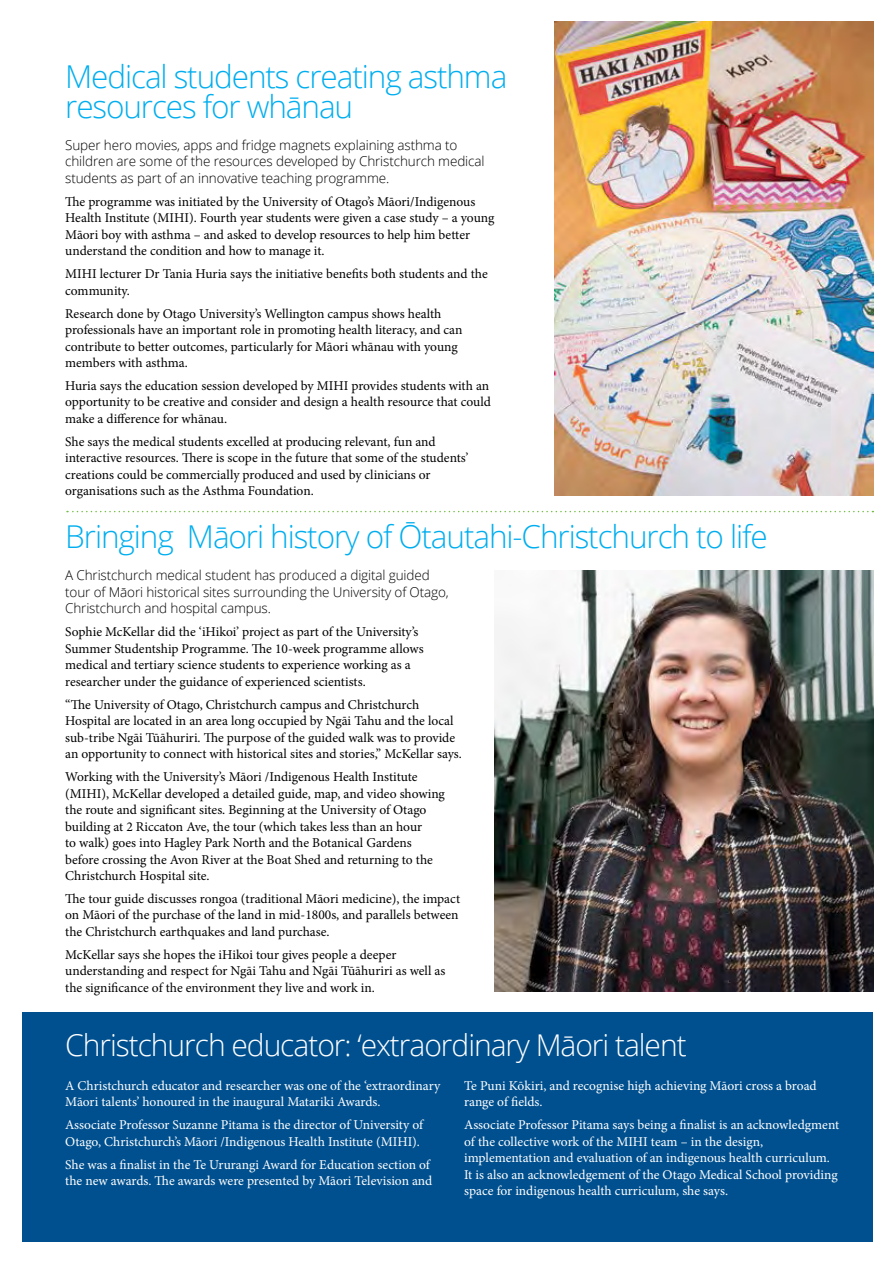
<style>
.page{position:relative;width:893px;height:1263px;background:#fff}
.page>*{position:absolute;margin:0;border:0;box-sizing:border-box;transform-origin:0 0}
.t1{font:300 31.5px/30px "Open Sans";letter-spacing:-.035em;color:#00aeef}
.t2{font:300 30px "Open Sans";letter-spacing:-.035em;color:#fff}
.t3{font:13.5px/16.5px "Minion Pro";color:#000}
.t4{font:13.5px/16.5px "Minion Pro";letter-spacing:-.005em;color:#fff}
.t5{font:300 13.5px/16.5px "Open Sans";letter-spacing:-.01em;color:#000}
</style>
<div class="page">
<div style="left:23px;top:1012px;width:850px;height:230px;background:#00508f"></div>
<img style="left:554px;top:21px;width:319px;height:474px">
<img style="left:495px;top:570px;width:378px;height:421px">
<svg style="left:67px;top:511px;width:806px;height:1px"></svg>
<h1 class="t1" style="left:65px;top:61px;width:444px">Medical students creating asthma resources for whānau</h1>
<p class="t5" style="left:65px;top:136px;width:421px">Super hero movies, apps and fridge magnets explaining asthma to children are some of the resources developed by Christchurch medical students as part of an innovative teaching programme.</p>
<p class="t3" style="left:65px;top:193px;width:431px">The programme was initiated by the University of Otago’s Māori/Indigenous Health Institute (MIHI). Fourth year students were given a case study – a young Māori boy with asthma – and asked to develop resources to help him better understand the condition and how to manage it.</p>
<p class="t3" style="left:65px;top:266px;width:424px">MIHI lecturer Dr Tania Huria says the initiative benefits both students and the community.</p>
<p class="t3" style="left:65px;top:305px;width:399px">Research done by Otago University’s Wellington campus shows health professionals have an important role in promoting health literacy, and can contribute to better outcomes, particularly for Māori whānau with young members with asthma.</p>
<p class="t3" style="left:65px;top:377px;width:427px">Huria says the education session developed by MIHI provides students with an opportunity to be creative and consider and design a health resource that could make a difference for whānau.</p>
<p class="t3" style="left:65px;top:433px;width:405px">She says the medical students excelled at producing relevant, fun and interactive resources. There is scope in the future that some of the students’ creations could be commercially produced and used by clinicians or organisations such as the Asthma Foundation.</p>
<h1 class="t1" style="left:65px;top:520px;width:704px">Bringing Māori history of Ōtautahi-Christchurch to life</h1>
<p class="t5" style="left:65px;top:567px;width:385px">A Christchurch medical student has produced a digital guided tour of Māori historical sites surrounding the University of Otago,<br>Christchurch and hospital campus.</p>
<p class="t3" style="left:65px;top:624px;width:360px">Sophie McKellar did the ‘iHikoi’ project as part of the University’s Summer Studentship Programme. The 10-week programme allows medical and tertiary science students to experience working as a researcher under the guidance of experienced scientists.</p>
<p class="t3" style="left:65px;top:696px;width:398px">“The University of Otago, Christchurch campus and Christchurch Hospital are located in an area long occupied by Ngāi Tahu and the local sub-tribe Ngāi Tūāhuriri. The purpose of the guided walk was to provide an opportunity to connect with historical sites and stories,’’ McKellar says.</p>
<p class="t3" style="left:65px;top:769px;width:381px">Working with the University’s Māori /Indigenous Health Institute (MIHI), McKellar developed a detailed guide, map, and video showing the route and significant sites. Beginning at the University of Otago building at 2 Riccaton Ave, the tour (which takes less than an hour<br>to walk) goes into Hagley Park North and the Botanical Gardens before crossing the Avon River at the Boat Shed and returning to the Christchurch Hospital site.</p>
<p class="t3" style="left:65px;top:890px;width:396px;text-align:justify">The tour guide discusses rongoa (traditional Māori medicine), the impact on Māori of the purchase of the land in mid-1800s, and parallels between the Christchurch earthquakes and land purchase.</p>
<p class="t3" style="left:65px;top:946px;width:382px">McKellar says she hopes the iHikoi tour gives people a deeper understanding and respect for Ngāi Tahu and Ngāi Tūāhuriri as well as the significance of the environment they live and work in.</p>
<h2 class="t2" style="left:65px;top:1024px;width:623px">Christchurch educator: ‘extraordinary Māori talent</h2>
<p class="t4" style="left:65px;top:1077px;width:377px">A Christchurch educator and researcher was one of the ‘extraordinary<br>Māori talents’ honoured in the inaugural Matariki Awards.</p>
<p class="t4" style="left:65px;top:1117px;width:359px">Associate Professor Suzanne Pitama is the director of University of<br>Otago, Christchurch’s Māori /Indigenous Health Institute (MIHI).</p>
<p class="t4" style="left:65px;top:1156px;width:369px">She was a finalist in the Te Ururangi Award for Education section of the new awards. The awards were presented by Māori Television and</p>
<p class="t4" style="left:464px;top:1077px;width:354px">Te Puni Kōkiri, and recognise high achieving Māori cross a broad range of fields.</p>
<p class="t4" style="left:464px;top:1117px;width:377px">Associate Professor Pitama says being a finalist is an acknowledgment of the collective work of the MIHI team – in the design, implementation and evaluation of an indigenous health curriculum.<br>It is also an acknowledgement of the Otago Medical School providing space for indigenous health curriculum, she says.</p>
</div>
